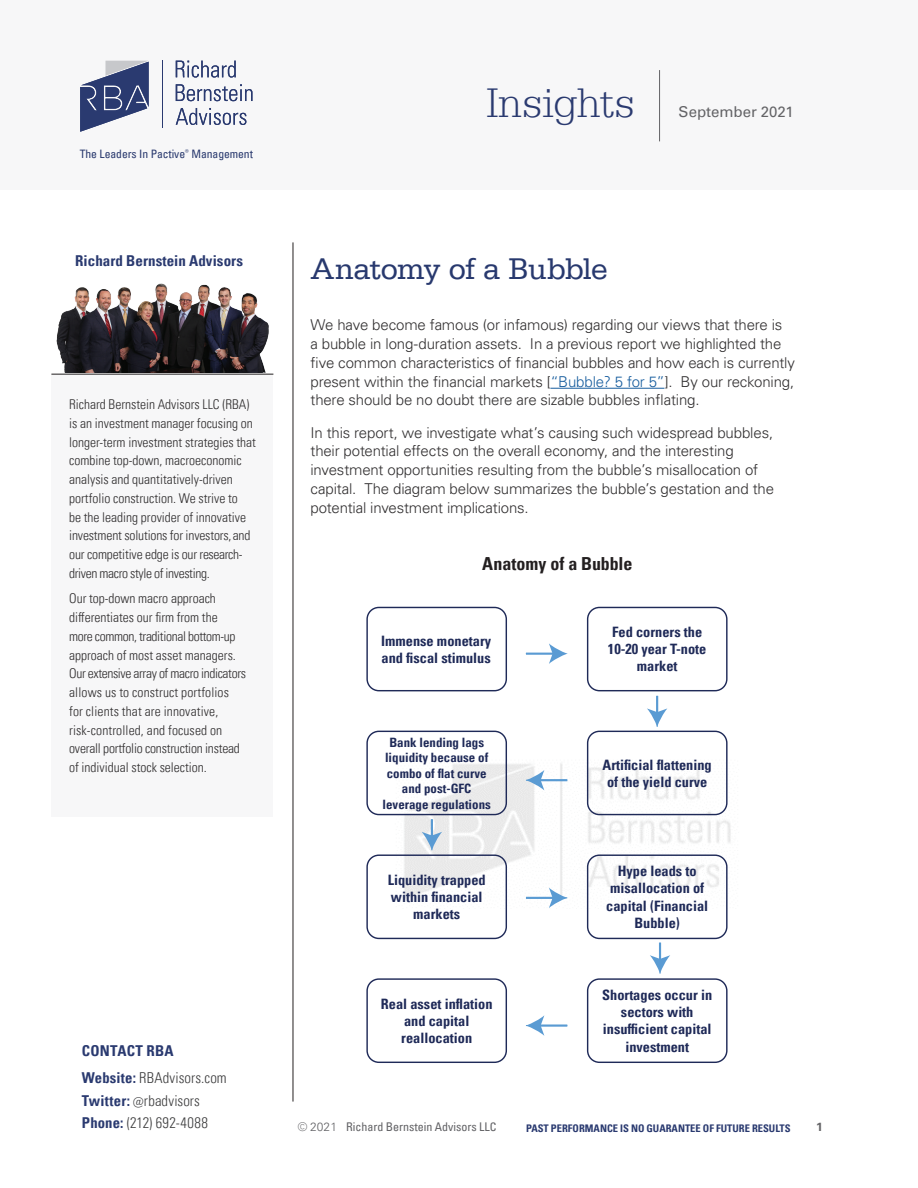
<style>
.page{position:relative;width:918px;height:1188px;background:#fff}
.page>*{position:absolute;margin:0;border:0;box-sizing:border-box;transform-origin:0 0}
.t1{font:300 43.5px "Serifa Std";letter-spacing:-.015em;color:#2a3a70}
.t2{font:31.5px "Serifa Std";letter-spacing:-.025em;color:#28396e}
.t3{font:700 condensed 18px "Univers LT Pro";letter-spacing:-.005em;color:#231f20}
.t4{font:300 15px/18.8px "Univers LT Pro 45";letter-spacing:-.01em;color:#312f30}
.t5{font:700 condensed 15px/27px "Univers LT Pro";letter-spacing:.005em;color:#2a3a70}
.t6{font:300 condensed 15px/22.5px "Univers LT Pro";letter-spacing:.015em;color:#3e3e3f}
.t7{font:15px "Univers LT Pro 55 Roman";color:#636366}
.t8{font:700 condensed 14.4px/17.2px "Univers LT Pro";color:#1f2a58;text-align:center}
.t9{font:300 condensed 13.5px/18.8px "Univers LT Pro";color:#312f30}
.t10{font:700 condensed 12.9px/15.5px "Univers LT Pro";color:#1f2a58;text-align:center}
.t11{font:condensed 12px "Univers LT Pro";color:#636366}
.t12{font:700 12px "Univers LT Pro 65";color:#636366}
.t13{font:condensed 11.7px "Univers LT Pro";letter-spacing:-.005em;color:#29396e}
.t14{font:700 condensed 10.5px "Univers LT Pro";color:#2a3a70}
.s1{font-size:9.45px}
.s2{font-weight:300;color:#3e3e3f}
.s3{font-weight:700;color:#2a3a70}
.s4{font-size:12px}
.s5{color:#175d9e}
.s6{font-family:"Univers LT Pro 45";font-weight:300;font-stretch:normal}
</style>
<div class="page">
<div style="left:0;top:0;width:918px;height:190px;background:#f7f7f8"></div>
<hr style="left:659px;top:70px;width:1px;height:71px;background:#636366">
<div style="left:51px;top:374px;width:222px;height:442px;background:#f7f7f8"></div>
<hr style="left:293px;top:242px;width:1px;height:860px;background:#231f20">
<img style="left:56px;top:283px;width:213px;height:90px">
<hr style="left:51px;top:374px;width:222px;height:1px;background:#231f20">
<hr style="left:550px;top:388px;width:114px;height:1px;background:#175d9e">
<svg style="left:80px;top:61px;width:69px;height:71px"></svg>
<hr style="left:162px;top:60px;width:1px;height:68px;background:#2a3a70">
<svg style="left:176px;top:108px;width:70px;height:17px"></svg>
<svg style="left:176px;top:61px;width:60px;height:17px"></svg>
<svg style="left:176px;top:84px;width:76px;height:17px"></svg>
<img style="left:507px;top:754px;width:224px;height:155px">
<svg style="left:366px;top:607px;width:141px;height:84px"></svg>
<svg style="left:366px;top:978px;width:141px;height:85px"></svg>
<hr style="left:526px;top:653px;width:28px;height:2px;background:#5a9bd3">
<svg style="left:549px;top:643px;width:18px;height:21px"></svg>
<hr style="left:526px;top:897px;width:28px;height:2px;background:#5a9bd3">
<svg style="left:549px;top:888px;width:18px;height:20px"></svg>
<hr style="left:539px;top:779px;width:28px;height:2px;background:#5a9bd3">
<svg style="left:526px;top:770px;width:18px;height:20px"></svg>
<hr style="left:539px;top:1024px;width:28px;height:3px;background:#5a9bd3">
<svg style="left:526px;top:1015px;width:18px;height:21px"></svg>
<svg style="left:587px;top:607px;width:141px;height:208px"></svg>
<svg style="left:366px;top:731px;width:141px;height:208px"></svg>
<svg style="left:587px;top:854px;width:141px;height:209px"></svg>
<p class="t13" style="left:80px;top:146px;width:175px">The Leaders In Pactive<span class="s1">®</span> Management</p>
<p class="t5" style="left:75px;top:247px;width:169px">Richard Bernstein Advisors</p>
<p class="t9" style="left:69px;top:394px;width:188px">Richard Bernstein Advisors LLC (RBA) is an investment manager focusing on longer-term investment strategies that combine top-down, macroeconomic analysis and quantitatively-driven portfolio construction. We strive to<br>be the leading provider of innovative investment solutions for investors, and our competitive edge is our research&shy;driven macro style of investing.</p>
<p class="t9" style="left:69px;top:589px;width:178px">Our top-down macro approach differentiates our firm from the<br>more common, traditional bottom-up approach of most asset managers.<br>Our extensive array of macro indicators allows us to construct portfolios for clients that are innovative, risk-controlled, and focused on overall portfolio construction instead of individual stock selection.</p>
<p class="t5" style="left:82px;top:1037px;width:146px">CONTACT RBA<br>Website: <span class="s2">RBAdvisors.com</span></p>
<p class="t6" style="left:82px;top:1088px;width:128px"><span class="s3">Twitter:</span> <span class="s4">@</span>rbadvisors<br><span class="s3">Phone:</span> (212) 692-4088</p>
<h1 class="t1" style="left:487px;top:79px;width:149px">Insights</h1>
<p class="t7" style="left:679px;top:101px;width:117px">September 2021</p>
<h2 class="t2" style="left:311px;top:252px;width:299px">Anatomy of a Bubble</h2>
<p class="t4" style="left:311px;top:315px;width:486px">We have become famous (or infamous) regarding our views that there is<br>a bubble in long-duration assets. In a previous report we highlighted the five common characteristics of financial bubbles and how each is currently present within the financial markets [<span class="s5">“Bubble? 5 for 5”</span>]. By our reckoning, there should be no doubt there are sizable bubbles inflating.</p>
<p class="t4" style="left:311px;top:423px;width:465px">In this report, we investigate what’s causing such widespread bubbles, their potential effects on the overall economy, and the interesting investment opportunities resulting from the bubble’s misallocation of capital. The diagram below summarizes the bubble’s gestation and the potential investment implications.</p>
<h3 class="t3" style="left:482px;top:552px;width:152px">Anatomy of a Bubble</h3>
<p class="t8" style="left:381px;top:632px;width:111px;text-align:left">Immense monetary and fiscal stimulus</p>
<p class="t8" style="left:608px;top:623px;width:100px">Fed corners the<br>10-20 year T-note market</p>
<p class="t10" style="left:383px;top:734px;width:110px">Bank lending lags liquidity because of combo of flat curve and post-GFC leverage regulations</p>
<p class="t8" style="left:388px;top:871px;width:100px">Liquidity trapped within financial markets</p>
<p class="t8" style="left:381px;top:995px;width:113px">Real asset inflation and capital reallocation</p>
<p class="t8" style="left:603px;top:756px;width:111px">Artificial flattening of the yield curve</p>
<p class="t8" style="left:606px;top:862px;width:104px">Hype leads to misallocation of capital (Financial<br>Bubble)</p>
<p class="t8" style="left:602px;top:986px;width:111px">Shortages occur in sectors with insufficient capital investment</p>
<p class="t11" style="left:298px;top:1119px;width:200px"><span class="s6">© 2021</span> Richard Bernstein Advisors LLC</p>
<p class="t12" style="left:816px;top:1118px;width:8px">1</p>
<p class="t14" style="left:526px;top:1122px;width:266px">PAST PERFORMANCE IS NO GUARANTEE OF FUTURE RESULTS</p>
</div>
